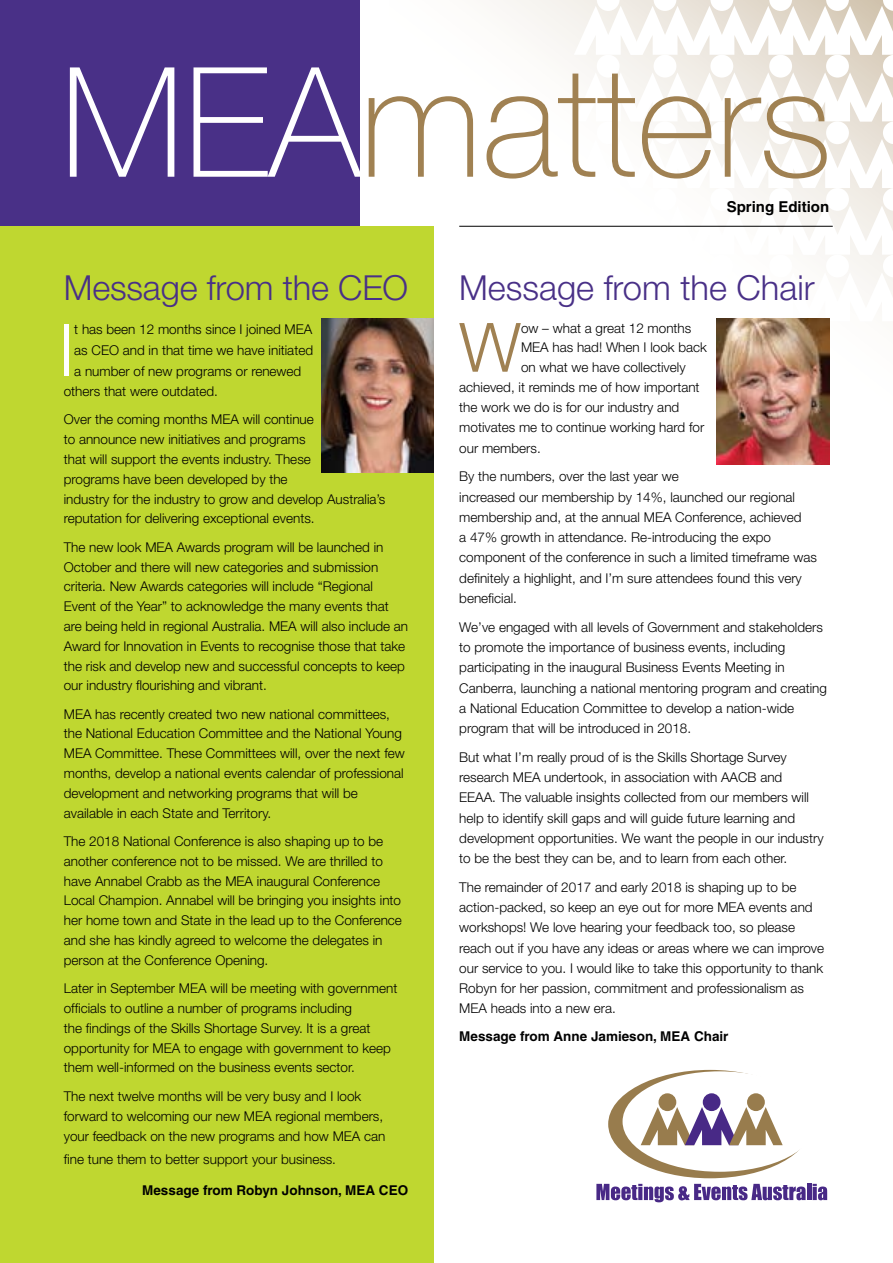
<style>
.page{position:relative;width:893px;height:1263px;background:#fff}
.page>*{position:absolute;margin:0;border:0;box-sizing:border-box;transform-origin:0 0}
.t1{font:100 153px "Helvetica Neue";color:#a08152}
.t2{font:300 72.3px "Helvetica Neue";color:#fff}
.t3{font:300 68.1px "Helvetica Neue";color:#a08152}
.t4{font:300 34.5px "Helvetica Neue";letter-spacing:-.005em;color:#493087}
.t5{font:700 15px "Helvetica";color:#000}
.t6{font:300 13.5px/19.8px "Helvetica Neue";color:#000}
.t7{font:700 13.5px "Helvetica";color:#000}
.s1{color:#fff}
</style>
<div class="page">
<svg style="left:574px;top:0;width:319px;height:321px"></svg>
<div style="left:0;top:0;width:360px;height:226px;background:#493087"></div>
<div style="left:0;top:226px;width:434px;height:1037px;background:#bfd730"></div>
<img style="left:321px;top:319px;width:113px;height:153px">
<img style="left:716px;top:319px;width:113px;height:146px">
<hr style="left:459px;top:226px;width:374px;height:1px;background:#000">
<svg style="left:596px;top:1184px;width:210px;height:18px"></svg>
<hr style="left:807px;top:1184px;width:4px;height:16px;background:#482986">
<svg style="left:813px;top:1184px;width:14px;height:16px"></svg>
<div style="left:608px;top:1070px;width:203px;height:108px;background:#987c4d;border-radius:50%"></div>
<div style="left:623px;top:1071px;width:194px;height:101px;background:#fff;border-radius:50%"></div>
<div style="left:658px;top:1093px;width:18px;height:18px;background:#987c4d;border-radius:50%"></div>
<div style="left:703px;top:1093px;width:17px;height:18px;background:#482986;border-radius:50%"></div>
<div style="left:747px;top:1093px;width:18px;height:18px;background:#987c4d;border-radius:50%"></div>
<svg style="left:641px;top:1107px;width:142px;height:38px"></svg>
<h1 class="t1" style="left:60px;top:37px;width:773px"><span class="s1">MEA</span>matters</h1>
<h3 class="t4" style="left:64px;top:267px;width:346px">Message from the CEO</h3>
<h2 class="t2" style="left:58px;top:306px;width:18px">I</h2>
<p class="t6" style="left:74px;top:319px;width:240px">t has been 12 months since I joined MEA</p>
<p class="t6" style="left:74px;top:340px;width:240px">as CEO and in that time we have initiated</p>
<p class="t6" style="left:74px;top:361px;width:229px">a number of new programs or renewed</p>
<p class="t6" style="left:64px;top:381px;width:156px">others that were outdated.</p>
<p class="t6" style="left:64px;top:409px;width:323px">Over the coming months MEA will continue<br>to announce new initiatives and programs<br>that will support the events industry. These<br>programs have been developed by the<br>industry for the industry to grow and develop Australia’s reputation for delivering exceptional events.</p>
<p class="t6" style="left:64px;top:537px;width:346px">The new look MEA Awards program will be launched in October and there will new categories and submission criteria. New Awards categories will include “Regional Event of the Year” to acknowledge the many events that are being held in regional Australia. MEA will also include an Award for Innovation in Events to recognise those that take the risk and develop new and successful concepts to keep our industry flourishing and vibrant.</p>
<p class="t6" style="left:64px;top:704px;width:343px">MEA has recently created two new national committees, the National Education Committee and the National Young MEA Committee. These Committees will, over the next few months, develop a national events calendar of professional development and networking programs that will be available in each State and Territory.</p>
<p class="t6" style="left:64px;top:831px;width:340px">The 2018 National Conference is also shaping up to be another conference not to be missed. We are thrilled to have Annabel Crabb as the MEA inaugural Conference Local Champion. Annabel will be bringing you insights into her home town and State in the lead up to the Conference and she has kindly agreed to welcome the delegates in person at the Conference Opening.</p>
<p class="t6" style="left:64px;top:978px;width:335px">Later in September MEA will be meeting with government officials to outline a number of programs including<br>the findings of the Skills Shortage Survey. It is a great opportunity for MEA to engage with government to keep them well-informed on the business events sector.</p>
<p class="t6" style="left:64px;top:1085px;width:323px;line-height:20.2px">The next twelve months will be very busy and I look forward to welcoming our new MEA regional members, your feedback on the new programs and how MEA can</p>
<p class="t6" style="left:64px;top:1149px;width:274px">fine tune them to better support your business.</p>
<p class="t7" style="left:142px;top:1182px;width:267px">Message from Robyn Johnson, MEA CEO</p>
<p class="t5" style="left:727px;top:198px;width:104px">Spring Edition</p>
<h3 class="t4" style="left:459px;top:267px;width:357px">Message from the Chair</h3>
<h3 class="t3" style="left:459px;top:306px;width:63px">W</h3>
<p class="t6" style="left:521px;top:318px;width:172px">ow – what a great 12 months</p>
<p class="t6" style="left:521px;top:337px;width:187px">MEA has had! When I look back</p>
<p class="t6" style="left:521px;top:357px;width:166px">on what we have collectively</p>
<p class="t6" style="left:459px;top:377px;width:242px">achieved, it reminds me of how important</p>
<p class="t6" style="left:459px;top:397px;width:222px">the work we do is for our industry and</p>
<p class="t6" style="left:459px;top:417px;width:247px">motivates me to continue working hard for</p>
<p class="t6" style="left:459px;top:438px;width:83px">our members.</p>
<p class="t6" style="left:459px;top:466px;width:359px;line-height:20.2px">By the numbers, over the last year we<br>increased our membership by 14%, launched our regional membership and, at the annual MEA Conference, achieved<br>a 47% growth in attendance. Re-introducing the expo component of the conference in such a limited timeframe was definitely a highlight, and I’m sure attendees found this very beneficial.</p>
<p class="t6" style="left:459px;top:616px;width:369px;line-height:20.2px">We’ve engaged with all levels of Government and stakeholders to promote the importance of business events, including participating in the inaugural Business Events Meeting in Canberra, launching a national mentoring program and creating a National Education Committee to develop a nation-wide program that will be introduced in 2018.</p>
<p class="t6" style="left:459px;top:746px;width:366px;line-height:20.2px">But what I’m really proud of is the Skills Shortage Survey research MEA undertook, in association with AACB and<br>EEAA. The valuable insights collected from our members will help to identify skill gaps and will guide future learning and development opportunities. We want the people in our industry to be the best they can be, and to learn from each other.</p>
<p class="t6" style="left:459px;top:876px;width:366px;line-height:20.2px">The remainder of 2017 and early 2018 is shaping up to be action-packed, so keep an eye out for more MEA events and workshops! We love hearing your feedback too, so please reach out if you have any ideas or areas where we can improve our service to you. I would like to take this opportunity to thank Robyn for her passion, commitment and professionalism as MEA heads into a new era.</p>
<p class="t7" style="left:459px;top:1028px;width:271px">Message from Anne Jamieson, MEA Chair</p>
</div>
